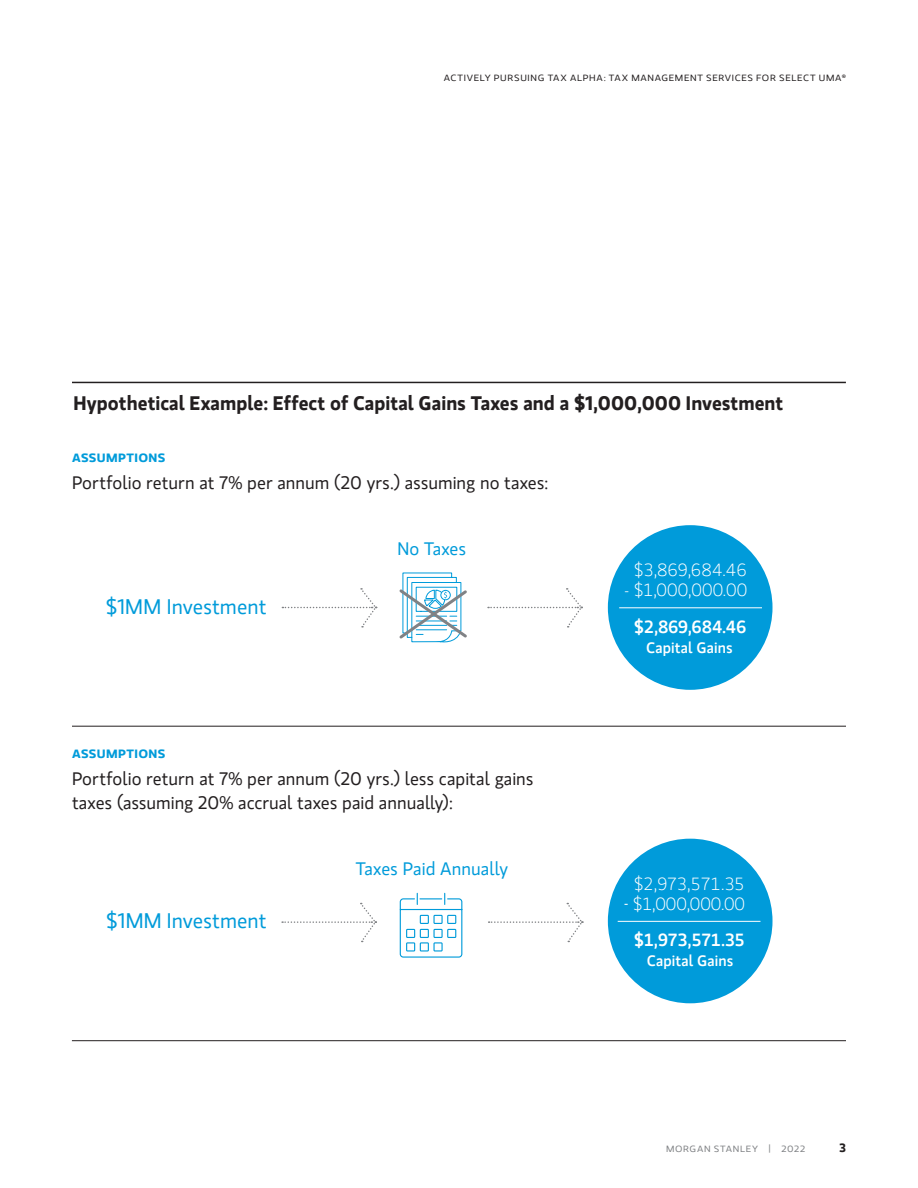
<style>
.page{position:relative;width:918px;height:1188px;background:#fff}
.page>*{position:absolute;margin:0;border:0;box-sizing:border-box;transform-origin:0 0}
.t1{font:21px "MS Gloriola II Std";color:#009bda}
.t2{font:700 19.5px "MS Gloriola II Std";color:#231f20}
.t3{font:18px/24px "MS Gloriola II Std";color:#231f20}
.t4{font:18px "MS Gloriola II Std";color:#009bda}
.t5{font:300 17.55px/20.2px "MS Gloriola II Std";letter-spacing:.035em;color:#fff}
.t6{font:500 17.55px "MS Gloriola II Std";letter-spacing:.005em;color:#fff}
.t7{font:500 15px "MS Gloriola II Std";letter-spacing:.01em;color:#fff}
.t8{font:14.85px "MS Gloriola II Std";color:#fff}
.t9{font:700 12px "MS Gloriola II Std";letter-spacing:.03em;color:#009bda;scale:1.1 1}
.t10{font:700 12px "MS Gloriola II Std";color:#231f20}
.t11{font:9px "MS Gloriola II Std";letter-spacing:.07em;color:#231f20;scale:1.1 1}
.t12{font:9px "MS Gloriola II Std";letter-spacing:.07em;color:#808285;scale:1.1 1}
</style>
<div class="page">
<svg style="left:399px;top:572px;width:68px;height:71px"></svg>
<svg style="left:399px;top:892px;width:64px;height:66px"></svg>
<div style="left:608px;top:839px;width:165px;height:164px;background:#009bda;border-radius:50%"></div>
<hr style="left:618px;top:921px;width:142px;height:1px;background:#fff">
<svg style="left:488px;top:588px;width:95px;height:40px"></svg>
<svg style="left:282px;top:903px;width:95px;height:39px"></svg>
<svg style="left:489px;top:903px;width:94px;height:39px"></svg>
<div style="left:608px;top:525px;width:165px;height:165px;background:#009bda;border-radius:50%"></div>
<hr style="left:619px;top:607px;width:143px;height:1px;background:#fff">
<hr style="left:72px;top:382px;width:774px;height:1px;background:#231f20">
<hr style="left:72px;top:726px;width:774px;height:1px;background:#231f20">
<hr style="left:72px;top:1040px;width:774px;height:1px;background:#231f20">
<svg style="left:282px;top:588px;width:95px;height:40px"></svg>
<p class="t11" style="left:444px;top:72px;width:367px">ACTIVELY PURSUING TAX ALPHA: TAX MANAGEMENT SERVICES FOR SELECT UMA®</p>
<p class="t2" style="left:74px;top:389px;width:711px">Hypothetical Example: Effect of Capital Gains Taxes and a $1,000,000 Investment</p>
<p class="t9" style="left:72px;top:449px;width:86px">ASSUMPTIONS</p>
<p class="t3" style="left:72px;top:471px;width:478px">Portfolio return at 7% per annum (20 yrs.) assuming no taxes:</p>
<p class="t1" style="left:106px;top:592px;width:162px">$1MM Investment</p>
<p class="t4" style="left:397px;top:536px;width:70px">No Taxes</p>
<p class="t9" style="left:72px;top:745px;width:86px">ASSUMPTIONS</p>
<p class="t3" style="left:72px;top:766px;width:463px">Portfolio return at 7% per annum (20 yrs.) less capital gains taxes (assuming 20% accrual taxes paid annually):</p>
<p class="t1" style="left:106px;top:907px;width:162px">$1MM Investment</p>
<p class="t4" style="left:356px;top:857px;width:154px">Taxes Paid Annually</p>
<p class="t5" style="left:634px;top:559px;width:114px">$3,869,684.46</p>
<p class="t5" style="left:624px;top:580px;width:124px">- $1,000,000.00</p>
<p class="t6" style="left:634px;top:614px;width:113px">$2,869,684.46</p>
<p class="t7" style="left:646px;top:637px;width:88px">Capital Gains</p>
<p class="t5" style="left:633px;top:873px;width:113px">$2,973,571.35 $1,000,000.00</p>
<p class="t6" style="left:634px;top:928px;width:112px">$1,973,571.35</p>
<p class="t7" style="left:647px;top:951px;width:88px">Capital Gains</p>
<p class="t8" style="left:624px;top:892px;width:6px">-</p>
<p class="t12" style="left:666px;top:1143px;width:128px">MORGAN STANLEY | 2022</p>
<p class="t10" style="left:840px;top:1139px;width:8px">3</p>
</div>
